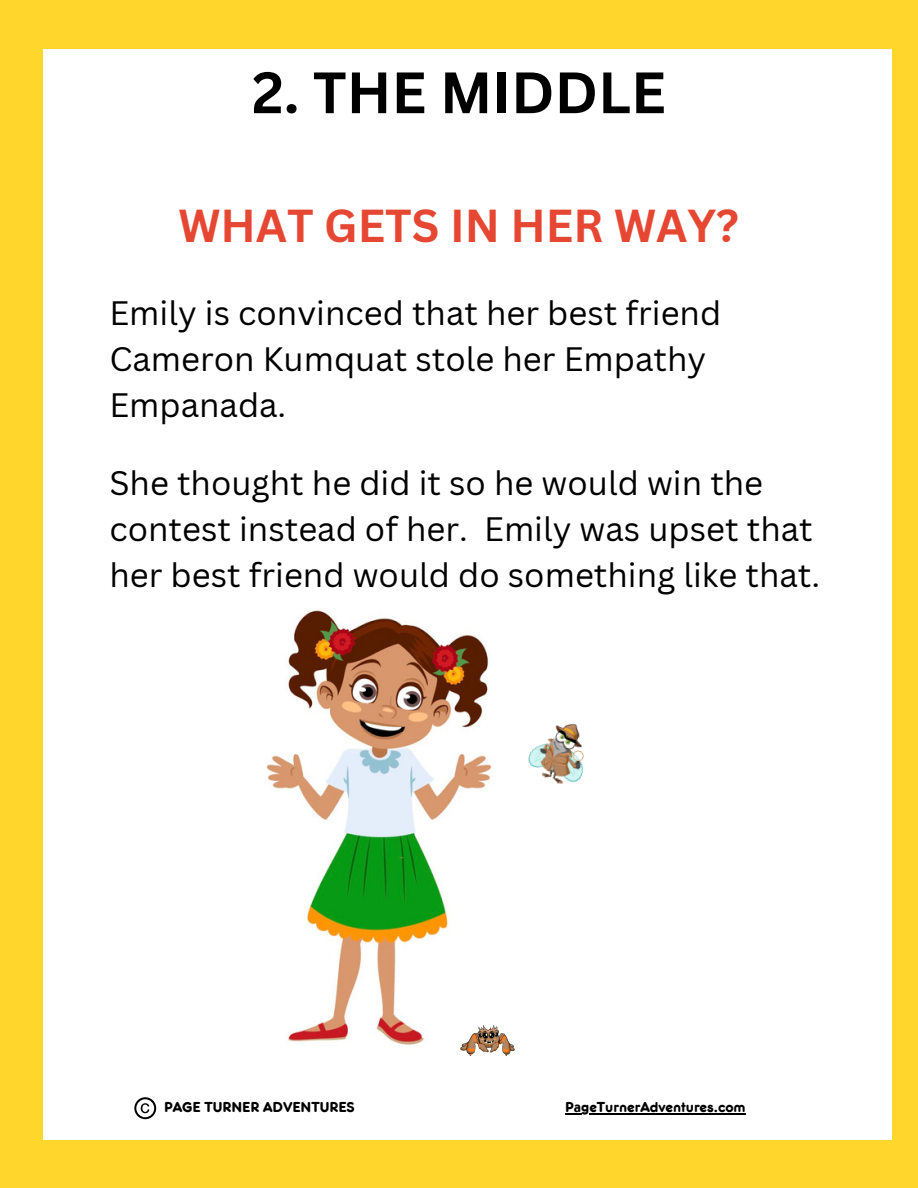
<style>
.page{position:relative;width:918px;height:1188px;background:#ffd62c}
.page>*{position:absolute;margin:0;border:0;box-sizing:border-box;transform-origin:0 0}
.t1{font:700 57px "Canva Sans";color:#000}
.t2{font:700 45px "Canva Sans";color:#e64732}
.t3{font:33px/46.2px "Canva Sans";color:#000}
.t4{font:500 15px "Frankfurter Com";color:#000}
</style>
<div class="page">
<div style="left:43px;top:49px;width:849px;height:1090px;background:#fff"></div>
<svg style="left:134px;top:1097px;width:22px;height:22px"></svg>
<img style="left:528px;top:723px;width:56px;height:61px">
<img style="left:266px;top:610px;width:226px;height:435px">
<img style="left:459px;top:1019px;width:56px;height:38px">
<svg style="left:565px;top:1114px;width:16px;height:1px"></svg>
<hr style="left:581px;top:1114px;width:165px;height:1px;background:#000">
<p class="t1" style="left:252px;top:52px;width:415px">2. THE MIDDLE</p>
<p class="t2" style="left:178px;top:194px;width:562px">WHAT GETS IN HER WAY?</p>
<p class="t3" style="left:109px;top:289px;width:613px">Emily is convinced that her best friend<br>Cameron Kumquat stole her Empathy<br>Empanada.</p>
<p class="t3" style="left:109px;top:459px;width:712px">She thought he did it so he would win the contest instead of her. Emily was upset that her best friend would do something like that.</p>
<p class="t4" style="left:164px;top:1098px;width:192px">PAGE TURNER ADVENTURES</p>
<p class="t4" style="left:565px;top:1098px;width:182px">PageTurnerAdventures.com</p>
</div>
